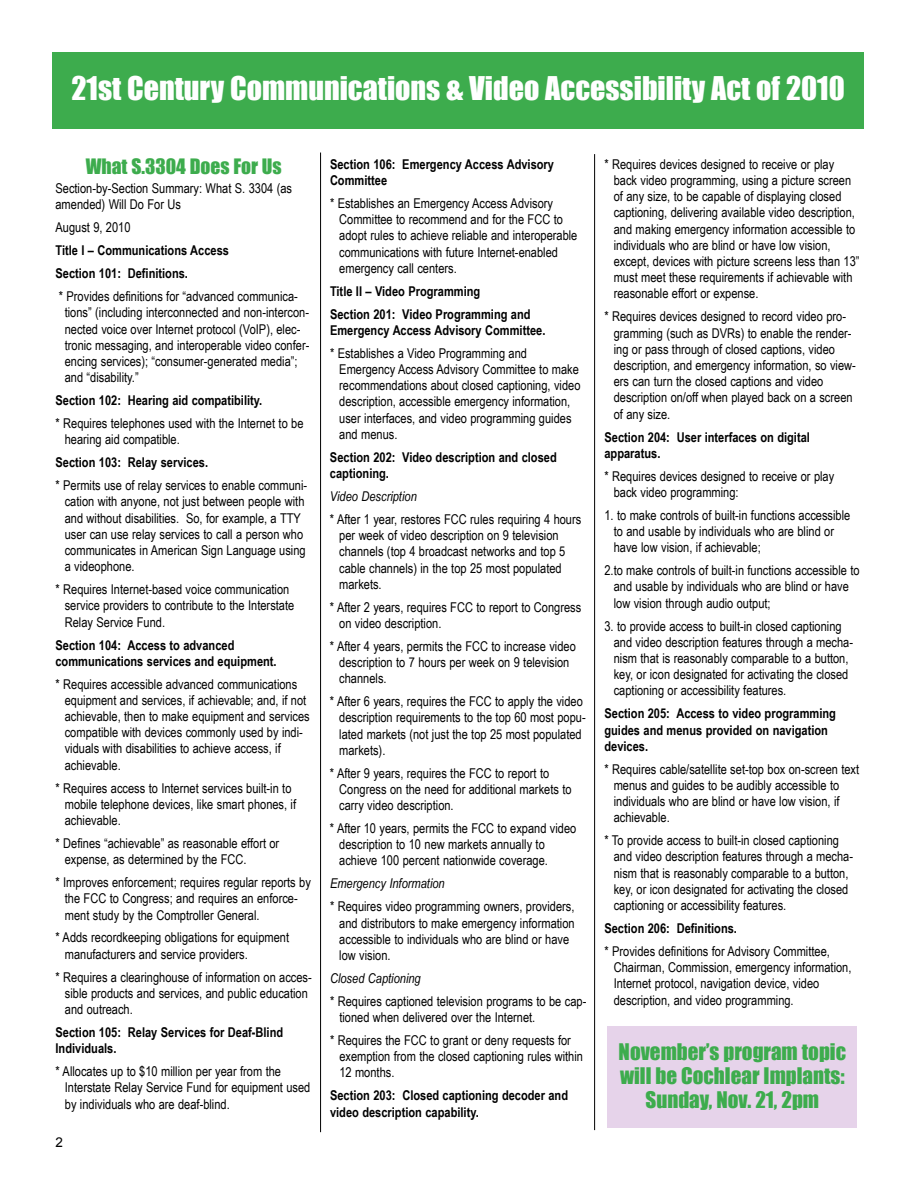
<style>
.page{position:relative;width:918px;height:1188px;background:#fff}
.page>*{position:absolute;margin:0;border:0;box-sizing:border-box;transform-origin:0 0}
.t1{font:30px "Impact";color:#fff}
.t2{font:21px/24px "Impact";color:#3dac4d;text-align:center}
.t3{font:19.5px "Impact";color:#3dac4d}
.t4{font:13.5px/16.2px "Arial Narrow";color:#000}
.t5{font:700 13.5px/16.2px "Arial Narrow";color:#000}
.t6{font:italic 13.5px "Arial Narrow";color:#000}
.t7{font:13.5px "Arial";color:#000}
</style>
<div class="page">
<div style="left:52px;top:52px;width:812px;height:76px;background:#3dac4d"></div>
<hr style="left:320px;top:153px;width:1px;height:979px;background:#000">
<hr style="left:594px;top:154px;width:1px;height:976px;background:#000">
<div style="left:608px;top:1026px;width:249px;height:101px;background:#e6d3ea"></div>
<h1 class="t1" style="left:72px;top:70px;width:775px">21st Century Communications &amp; Video Accessibility Act of 2010</h1>
<h3 class="t3" style="left:86px;top:155px;width:197px">What S.3304 Does For Us</h3>
<p class="t4" style="left:56px;top:180px;width:238px">Section-by-Section Summary: What S. 3304 (as amended) Will Do For Us</p>
<p class="t4" style="left:56px;top:219px;width:77px">August 9, 2010</p>
<p class="t5" style="left:56px;top:239px;width:175px;line-height:23px">Title I – Communications Access<br>Section 101: Definitions.</p>
<p class="t4" style="left:65px;top:288px;width:246px;text-indent:-6px">* Provides definitions for “advanced communica&shy;tions” (including interconnected and non-intercon&shy;nected voice over Internet protocol (VoIP), elec&shy;tronic messaging, and interoperable video confer&shy;encing services); “consumer-generated media”; and “disability.”</p>
<p class="t5" style="left:56px;top:392px;width:208px">Section 102: Hearing aid compatibility.</p>
<p class="t4" style="left:65px;top:415px;width:240px;text-indent:-9px">* Requires telephones used with the Internet to be hearing aid compatible.</p>
<p class="t5" style="left:56px;top:454px;width:154px">Section 103: Relay services.</p>
<p class="t4" style="left:65px;top:477px;width:244px;text-indent:-9px">* Permits use of relay services to enable communi&shy;cation with anyone, not just between people with and without disabilities. So, for example, a TTY user can use relay services to call a person who communicates in American Sign Language using a videophone.</p>
<p class="t4" style="left:65px;top:581px;width:231px;text-indent:-9px">* Requires Internet-based voice communication service providers to contribute to the Interstate<br>Relay Service Fund.</p>
<p class="t5" style="left:56px;top:637px;width:223px">Section 104: Access to advanced communications services and equipment.</p>
<p class="t4" style="left:65px;top:676px;width:246px;text-indent:-9px">* Requires accessible advanced communications equipment and services, if achievable; and, if not achievable, then to make equipment and services compatible with devices commonly used by indi&shy;viduals with disabilities to achieve access, if achievable.</p>
<p class="t4" style="left:65px;top:780px;width:233px;text-indent:-9px">* Requires access to Internet services built-in to mobile telephone devices, like smart phones, if achievable.</p>
<p class="t4" style="left:65px;top:835px;width:216px;text-indent:-9px">* Defines “achievable” as reasonable effort or expense, as determined by the FCC.</p>
<p class="t4" style="left:65px;top:874px;width:248px;text-indent:-9px">* Improves enforcement; requires regular reports by the FCC to Congress; and requires an enforce&shy;ment study by the Comptroller General.</p>
<p class="t4" style="left:65px;top:929px;width:226px;text-indent:-9px">* Adds recordkeeping obligations for equipment manufacturers and service providers.</p>
<p class="t4" style="left:65px;top:969px;width:249px;text-indent:-9px">* Requires a clearinghouse of information on acces&shy;sible products and services, and public education and outreach.</p>
<p class="t5" style="left:56px;top:1024px;width:229px">Section 105: Relay Services for Deaf-Blind<br>Individuals.</p>
<p class="t4" style="left:65px;top:1063px;width:247px;text-indent:-9px">* Allocates up to $10 million per year from the<br>Interstate Relay Service Fund for equipment used by individuals who are deaf-blind.</p>
<p class="t7" style="left:56px;top:1134px;width:9px">2</p>
<p class="t5" style="left:330px;top:156px;width:226px">Section 106: Emergency Access Advisory<br>Committee</p>
<p class="t4" style="left:339px;top:195px;width:240px;text-indent:-9px">* Establishes an Emergency Access Advisory Committee to recommend and for the FCC to adopt rules to achieve reliable and interoperable communications with future Internet-enabled emergency call centers.</p>
<p class="t5" style="left:330px;top:279px;width:202px;line-height:23px">Title II – Video Programming<br>Section 201: Video Programming and</p>
<p class="t5" style="left:330px;top:322px;width:217px">Emergency Access Advisory Committee.</p>
<p class="t4" style="left:339px;top:345px;width:243px;text-indent:-9px">* Establishes a Video Programming and Emergency Access Advisory Committee to make recommendations about closed captioning, video description, accessible emergency information, user interfaces, and video programming guides and menus.</p>
<p class="t5" style="left:330px;top:449px;width:228px">Section 202: Video description and closed captioning.</p>
<p class="t6" style="left:330px;top:488px;width:88px">Video Description</p>
<p class="t4" style="left:339px;top:511px;width:244px;text-indent:-9px">* After 1 year, restores FCC rules requiring 4 hours per week of video description on 9 television channels (top 4 broadcast networks and top 5 cable channels) in the top 25 most populated markets.</p>
<p class="t4" style="left:339px;top:599px;width:244px;text-indent:-9px">* After 2 years, requires FCC to report to Congress on video description.</p>
<p class="t4" style="left:339px;top:638px;width:238px;text-indent:-9px">* After 4 years, permits the FCC to increase video description to 7 hours per week on 9 television channels.</p>
<p class="t4" style="left:339px;top:693px;width:248px;text-indent:-9px">* After 6 years, requires the FCC to apply the video description requirements to the top 60 most popu&shy;lated markets (not just the top 25 most populated markets).</p>
<p class="t4" style="left:339px;top:765px;width:234px;text-indent:-9px">* After 9 years, requires the FCC to report to<br>Congress on the need for additional markets to carry video description.</p>
<p class="t4" style="left:339px;top:820px;width:239px;text-indent:-9px">* After 10 years, permits the FCC to expand video description to 10 new markets annually to achieve 100 percent nationwide coverage.</p>
<p class="t6" style="left:330px;top:876px;width:116px">Emergency Information</p>
<p class="t4" style="left:339px;top:898px;width:237px;text-indent:-9px">* Requires video programming owners, providers, and distributors to make emergency information accessible to individuals who are blind or have low vision.</p>
<p class="t6" style="left:330px;top:970px;width:92px">Closed Captioning</p>
<p class="t4" style="left:339px;top:993px;width:249px;text-indent:-9px">* Requires captioned television programs to be cap&shy;tioned when delivered over the Internet.</p>
<p class="t4" style="left:339px;top:1032px;width:245px;text-indent:-9px">* Requires the FCC to grant or deny requests for exemption from the closed captioning rules within<br>12 months.</p>
<p class="t5" style="left:330px;top:1087px;width:240px">Section 203: Closed captioning decoder and video description capability.</p>
<p class="t4" style="left:614px;top:156px;width:247px;text-indent:-9px">* Requires devices designed to receive or play back video programming, using a picture screen of any size, to be capable of displaying closed captioning, delivering available video description, and making emergency information accessible to individuals who are blind or have low vision, except, devices with picture screens less than 13” must meet these requirements if achievable with reasonable effort or expense.</p>
<p class="t4" style="left:614px;top:308px;width:244px;text-indent:-9px">* Requires devices designed to record video pro&shy;gramming (such as DVRs) to enable the render&shy;ing or pass through of closed captions, video description, and emergency information, so view&shy;ers can turn the closed captions and video description on/off when played back on a screen of any size.</p>
<p class="t5" style="left:604px;top:429px;width:207px">Section 204: user interfaces on digital apparatus.</p>
<p class="t4" style="left:614px;top:468px;width:222px;text-indent:-9px">* Requires devices designed to receive or play back video programming:</p>
<p class="t4" style="left:614px;top:507px;width:238px;text-indent:-9px">1. to make controls of built-in functions accessible to and usable by individuals who are blind or have low vision, if achievable;</p>
<p class="t4" style="left:614px;top:562px;width:247px;text-indent:-9px">2.to make controls of built-in functions accessible to and usable by individuals who are blind or have low vision through audio output;</p>
<p class="t4" style="left:614px;top:618px;width:241px;text-indent:-9px">3. to provide access to built-in closed captioning and video description features through a mecha&shy;nism that is reasonably comparable to a button, key, or icon designated for activating the closed captioning or accessibility features.</p>
<p class="t5" style="left:604px;top:705px;width:233px">Section 205: Access to video programming guides and menus provided on navigation devices.</p>
<p class="t4" style="left:614px;top:761px;width:247px;text-indent:-9px">* Requires cable/satellite set-top box on-screen text menus and guides to be audibly accessible to individuals who are blind or have low vision, if achievable.</p>
<p class="t4" style="left:614px;top:832px;width:241px;text-indent:-9px">* To provide access to built-in closed captioning and video description features through a mecha&shy;nism that is reasonably comparable to a button, key, or icon designated for activating the closed captioning or accessibility features.</p>
<p class="t5" style="left:604px;top:920px;width:134px">Section 206: Definitions.</p>
<p class="t4" style="left:614px;top:943px;width:239px;text-indent:-9px">* Provides definitions for Advisory Committee, Chairman, Commission, emergency information, Internet protocol, navigation device, video description, and video programming.</p>
<h2 class="t2" style="left:619px;top:1039px;width:229px">November’s program topic will be Cochlear Implants:<br>Sunday, Nov. 21, 2pm</h2>
</div>
